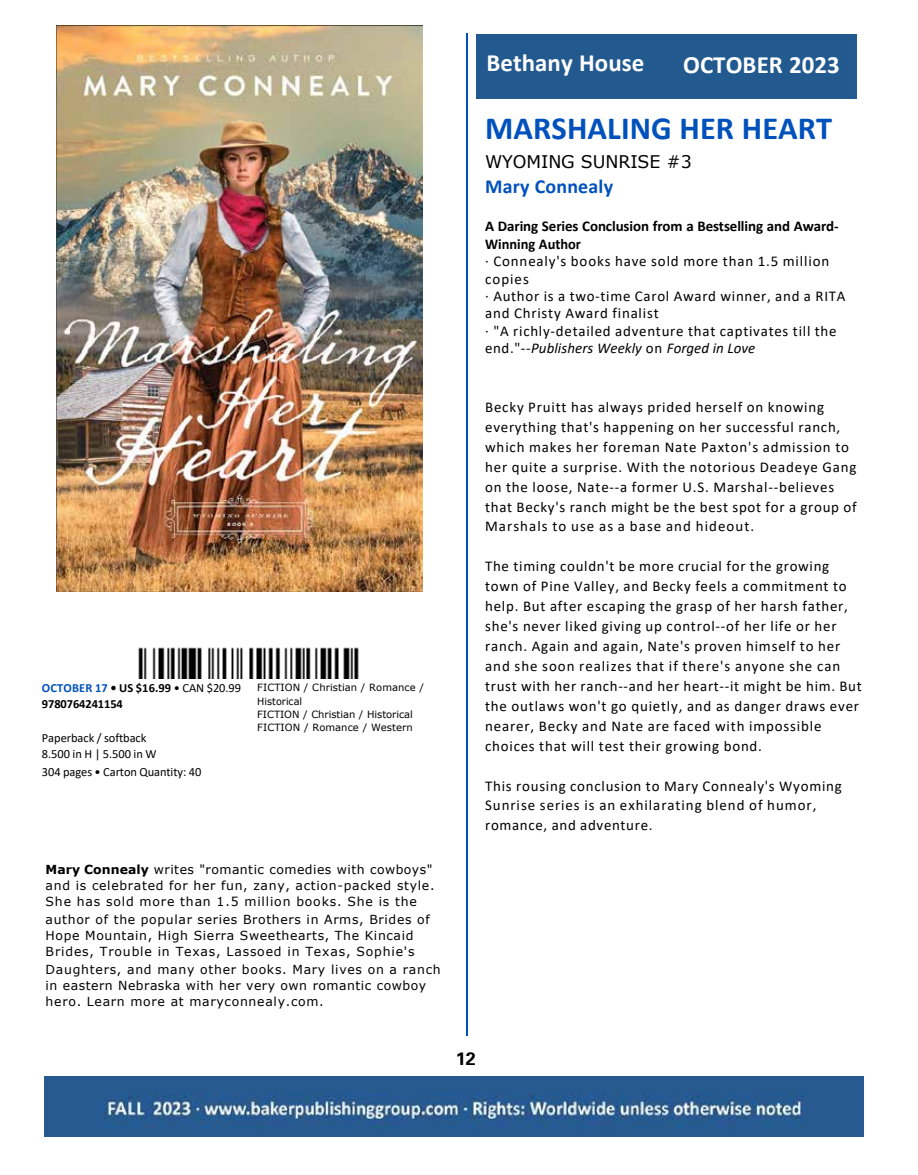
<style>
.page{position:relative;width:918px;height:1175px;background:#fff}
.page>*{position:absolute;margin:0;border:0;box-sizing:border-box;transform-origin:0 0}
.t1{font:700 32.4px "Calibri";letter-spacing:.005em;color:#0051bc}
.t2{font:700 24.9px "Calibri";letter-spacing:.005em;color:#fff}
.t3{font:700 19.95px "Calibri";letter-spacing:.01em;color:#0051bc}
.t4{font:700 18px "Univers";color:#000}
.t5{font:17.4px "Verdana";letter-spacing:-.005em;color:#000}
.t6{font:15px/20px "Calibri";letter-spacing:.05em;color:#000}
.t7{font:700 15px/17.4px "Calibri";letter-spacing:-.005em;color:#000}
.t8{font:12.45px/16.2px "Verdana";letter-spacing:.055em;color:#000}
.t9{font:12.45px/16.2px "Calibri";letter-spacing:-.005em;color:#000}
.t10{font:700 12.45px/16.2px "Calibri";letter-spacing:-.005em;color:#000}
.t11{font:9.9px/13.6px "Verdana";letter-spacing:.005em;color:#000}
.s1{font-style:italic}
.s2{color:#0051bc}
.s3{font-weight:400}
.s4{font-weight:700}
</style>
<div class="page">
<img style="left:57px;top:26px;width:366px;height:565px">
<img style="left:138px;top:647px;width:221px;height:31px">
<hr style="left:466px;top:33px;width:2px;height:1002px;background:#0051bc">
<div style="left:476px;top:34px;width:380px;height:64px;background:#22598f"></div>
<img style="left:44px;top:1077px;width:820px;height:59px">
<h2 class="t2" style="left:486px;top:45px;width:160px">Bethany House</h2>
<h2 class="t2" style="left:683px;top:47px;width:158px">OCTOBER 2023</h2>
<h1 class="t1" style="left:485px;top:105px;width:349px">MARSHALING HER HEART</h1>
<p class="t5" style="left:485px;top:149px;width:208px">WYOMING SUNRISE #3</p>
<h3 class="t3" style="left:485px;top:172px;width:130px">Mary Connealy</h3>
<p class="t7" style="left:485px;top:217px;width:355px">A Daring Series Conclusion from a Bestselling and Award-<br>Winning Author</p>
<p class="t6" style="left:485px;top:252px;width:362px;line-height:17.4px">· Connealy's books have sold more than 1.5 million copies<br>· Author is a two-time Carol Award winner, and a RITA and Christy Award finalist<br>· "A richly-detailed adventure that captivates till the end."--<span class="s1">Publishers Weekly</span> on <span class="s1">Forged in Love</span></p>
<p class="t10" style="left:42px;top:679px;width:201px"><span class="s2">OCTOBER 17</span> • US $16.99 <span class="s3">• CAN $20.99<br></span>9780764241154</p>
<p class="t9" style="left:42px;top:729px;width:116px">Paperback / softback<br>8.500 in H | 5.500 in W</p>
<p class="t9" style="left:42px;top:763px;width:161px">304 pages • Carton Quantity: 40</p>
<p class="t11" style="left:257px;top:680px;width:168px">FICTION / Christian / Romance /<br>Historical<br>FICTION / Christian / Historical</p>
<p class="t11" style="left:257px;top:720px;width:157px">FICTION / Romance / Western</p>
<p class="t8" style="left:46px;top:861px;width:390px"><span class="s4">Mary Connealy</span> writes "romantic comedies with cowboys" and is celebrated for her fun, zany, action-packed style.<br>She has sold more than 1.5 million books. She is the</p>
<p class="t8" style="left:46px;top:911px;width:386px">author of the popular series Brothers in Arms, Brides of<br>Hope Mountain, High Sierra Sweethearts, The Kincaid<br>Brides, Trouble in Texas, Lassoed in Texas, Sophie's</p>
<p class="t8" style="left:46px;top:960px;width:397px">Daughters, and many other books. Mary lives on a ranch in eastern Nebraska with her very own romantic cowboy hero. Learn more at maryconnealy.com.</p>
<p class="t6" style="left:485px;top:396px;width:373px">Becky Pruitt has always prided herself on knowing everything that's happening on her successful ranch, which makes her foreman Nate Paxton's admission to her quite a surprise. With the notorious Deadeye Gang on the loose, Nate--a former U.S. Marshal--believes that Becky's ranch might be the best spot for a group of Marshals to use as a base and hideout.</p>
<p class="t6" style="left:485px;top:556px;width:378px">The timing couldn't be more crucial for the growing town of Pine Valley, and Becky feels a commitment to help. But after escaping the grasp of her harsh father, she's never liked giving up control--of her life or her ranch. Again and again, Nate's proven himself to her and she soon realizes that if there's anyone she can trust with her ranch--and her heart--it might be him. But the outlaws won't go quietly, and as danger draws ever nearer, Becky and Nate are faced with impossible choices that will test their growing bond.</p>
<p class="t6" style="left:485px;top:775px;width:358px">This rousing conclusion to Mary Connealy's Wyoming<br>Sunrise series is an exhilarating blend of humor, romance, and adventure.</p>
<p class="t4" style="left:456px;top:1048px;width:22px">12</p>
</div>
